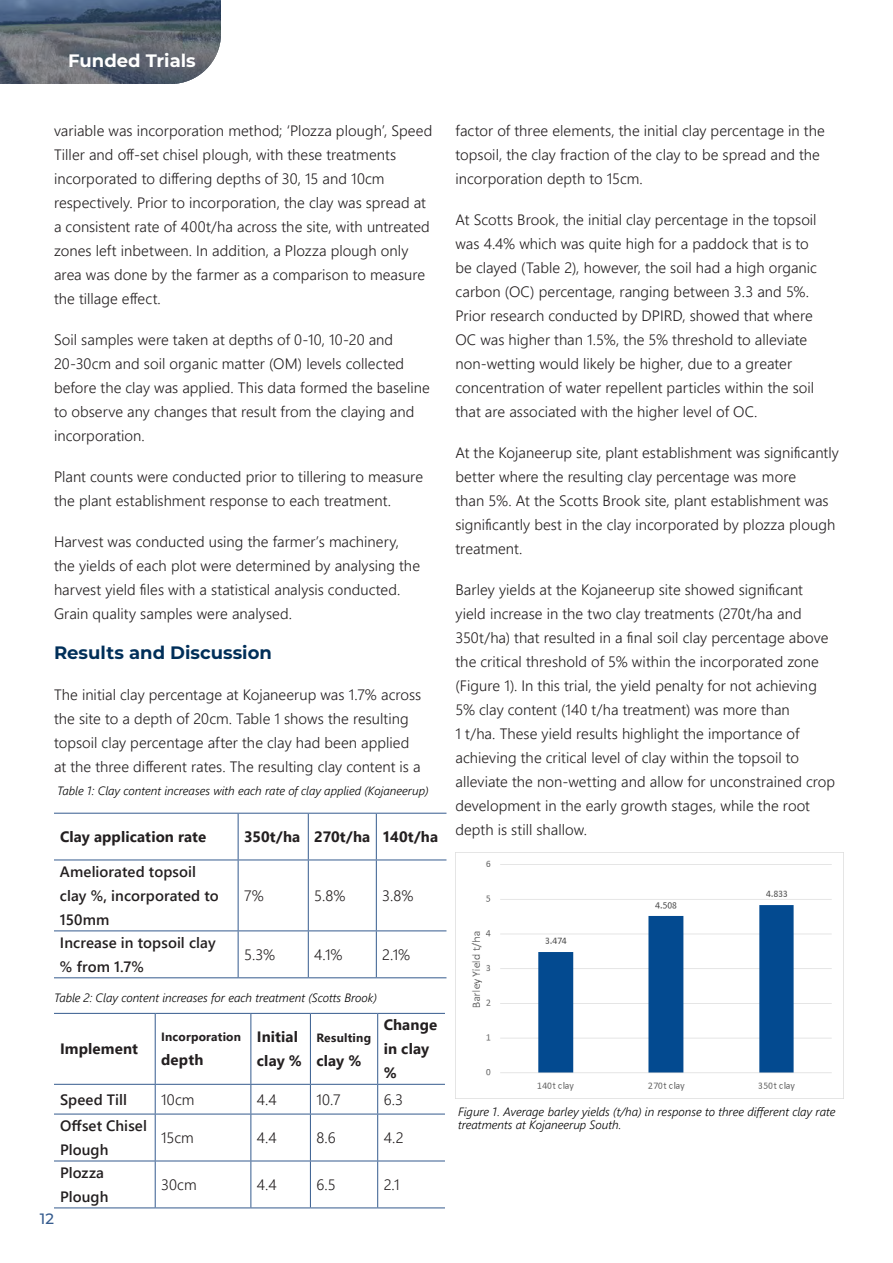
<style>
.page{position:relative;width:893px;height:1263px;background:#fff}
.page>*{position:absolute;margin:0;border:0;box-sizing:border-box;transform-origin:0 0}
.t1{font:700 18px "Montserrat";color:#002f59}
.t2{font:700 18px "Montserrat";color:#fff}
.t3{font:300 15px/24px "Segoe UI";letter-spacing:.005em;color:#231f20}
.t4{font:600 15px/24px "Segoe UI";letter-spacing:.005em;color:#231f20}
.t5{font:700 15px/24px "Segoe UI";letter-spacing:.01em;color:#231f20}
.t6{font:500 15px "Montserrat";color:#355b8e}
.t7{font:italic 300 12px/13.5px "Segoe UI";color:#000}
.t8{font:700 12px "Segoe UI";letter-spacing:.015em;color:#231f20}
</style>
<div class="page">
<svg style="left:0;top:0;width:221px;height:84px;background:#5d6876"></svg>
<hr style="left:54px;top:813px;width:184px;height:1px;background:#355b8e">
<hr style="left:238px;top:813px;width:70px;height:1px;background:#355b8e">
<hr style="left:238px;top:814px;width:1px;height:45px;background:#355b8e">
<hr style="left:308px;top:813px;width:68px;height:1px;background:#355b8e">
<hr style="left:308px;top:814px;width:1px;height:45px;background:#355b8e">
<hr style="left:376px;top:813px;width:70px;height:1px;background:#355b8e">
<hr style="left:376px;top:814px;width:1px;height:45px;background:#355b8e">
<hr style="left:54px;top:859px;width:184px;height:1px;background:#355b8e">
<hr style="left:238px;top:859px;width:70px;height:1px;background:#355b8e">
<hr style="left:238px;top:860px;width:1px;height:70px;background:#355b8e">
<hr style="left:308px;top:859px;width:68px;height:1px;background:#355b8e">
<hr style="left:308px;top:860px;width:1px;height:70px;background:#355b8e">
<hr style="left:376px;top:859px;width:70px;height:1px;background:#355b8e">
<hr style="left:376px;top:860px;width:1px;height:70px;background:#355b8e">
<hr style="left:54px;top:930px;width:184px;height:1px;background:#355b8e">
<hr style="left:238px;top:930px;width:70px;height:1px;background:#355b8e">
<hr style="left:238px;top:931px;width:1px;height:46px;background:#355b8e">
<hr style="left:308px;top:930px;width:68px;height:1px;background:#355b8e">
<hr style="left:308px;top:931px;width:1px;height:46px;background:#355b8e">
<hr style="left:376px;top:930px;width:70px;height:1px;background:#355b8e">
<hr style="left:376px;top:931px;width:1px;height:46px;background:#355b8e">
<hr style="left:54px;top:977px;width:184px;height:1px;background:#355b8e">
<hr style="left:238px;top:977px;width:70px;height:1px;background:#355b8e">
<hr style="left:308px;top:977px;width:68px;height:1px;background:#355b8e">
<hr style="left:376px;top:977px;width:70px;height:1px;background:#355b8e">
<hr style="left:54px;top:1013px;width:101px;height:1px;background:#355b8e">
<hr style="left:155px;top:1013px;width:96px;height:1px;background:#355b8e">
<hr style="left:155px;top:1014px;width:1px;height:70px;background:#355b8e">
<hr style="left:251px;top:1013px;width:59px;height:1px;background:#355b8e">
<hr style="left:250px;top:1014px;width:1px;height:70px;background:#355b8e">
<hr style="left:310px;top:1013px;width:68px;height:1px;background:#355b8e">
<hr style="left:310px;top:1014px;width:1px;height:70px;background:#355b8e">
<hr style="left:378px;top:1013px;width:67px;height:1px;background:#355b8e">
<hr style="left:377px;top:1014px;width:1px;height:70px;background:#355b8e">
<hr style="left:54px;top:1084px;width:101px;height:1px;background:#355b8e">
<hr style="left:155px;top:1084px;width:96px;height:1px;background:#355b8e">
<svg style="left:155px;top:1085px;width:1px;height:29px"></svg>
<hr style="left:251px;top:1084px;width:59px;height:1px;background:#355b8e">
<svg style="left:250px;top:1085px;width:1px;height:29px"></svg>
<hr style="left:310px;top:1084px;width:68px;height:1px;background:#355b8e">
<svg style="left:310px;top:1085px;width:1px;height:29px"></svg>
<hr style="left:378px;top:1084px;width:67px;height:1px;background:#355b8e">
<svg style="left:377px;top:1085px;width:1px;height:29px"></svg>
<hr style="left:54px;top:1114px;width:101px;height:1px;background:#355b8e">
<hr style="left:155px;top:1114px;width:96px;height:1px;background:#355b8e">
<hr style="left:155px;top:1114px;width:1px;height:46px;background:#355b8e">
<hr style="left:251px;top:1114px;width:59px;height:1px;background:#355b8e">
<hr style="left:250px;top:1114px;width:1px;height:46px;background:#355b8e">
<hr style="left:310px;top:1114px;width:68px;height:1px;background:#355b8e">
<hr style="left:310px;top:1114px;width:1px;height:46px;background:#355b8e">
<hr style="left:378px;top:1114px;width:67px;height:1px;background:#355b8e">
<hr style="left:377px;top:1114px;width:1px;height:46px;background:#355b8e">
<hr style="left:54px;top:1160px;width:101px;height:1px;background:#355b8e">
<hr style="left:155px;top:1160px;width:96px;height:1px;background:#355b8e">
<hr style="left:155px;top:1161px;width:1px;height:46px;background:#355b8e">
<hr style="left:251px;top:1160px;width:59px;height:1px;background:#355b8e">
<hr style="left:250px;top:1161px;width:1px;height:46px;background:#355b8e">
<hr style="left:310px;top:1160px;width:68px;height:1px;background:#355b8e">
<hr style="left:310px;top:1161px;width:1px;height:46px;background:#355b8e">
<hr style="left:378px;top:1160px;width:67px;height:1px;background:#355b8e">
<hr style="left:377px;top:1161px;width:1px;height:46px;background:#355b8e">
<hr style="left:54px;top:1207px;width:101px;height:1px;background:#355b8e">
<hr style="left:155px;top:1207px;width:96px;height:1px;background:#355b8e">
<hr style="left:251px;top:1207px;width:59px;height:1px;background:#355b8e">
<hr style="left:310px;top:1207px;width:68px;height:1px;background:#355b8e">
<hr style="left:378px;top:1207px;width:67px;height:1px;background:#355b8e">
<img style="left:456px;top:852px;width:387px;height:239px">
<p class="t2" style="left:68px;top:47px;width:129px">Funded Trials</p>
<p class="t3" style="left:54px;top:117px;width:380px">variable was incorporation method; ‘Plozza plough’, Speed Tiller and off-set chisel plough, with these treatments incorporated to differing depths of 30, 15 and 10cm respectively. Prior to incorporation, the clay was spread at a consistent rate of 400t/ha across the site, with untreated zones left inbetween. In addition, a Plozza plough only area was done by the farmer as a comparison to measure the tillage effect.</p>
<p class="t3" style="left:54px;top:326px;width:377px">Soil samples were taken at depths of 0-10, 10-20 and 20-30cm and soil organic matter (OM) levels collected before the clay was applied. This data formed the baseline to observe any changes that result from the claying and incorporation.</p>
<p class="t3" style="left:54px;top:463px;width:371px">Plant counts were conducted prior to tillering to measure the plant establishment response to each treatment.</p>
<p class="t3" style="left:54px;top:528px;width:368px">Harvest was conducted using the farmer’s machinery, the yields of each plot were determined by analysing the harvest yield files with a statistical analysis conducted.<br>Grain quality samples were analysed.</p>
<p class="t1" style="left:54px;top:639px;width:219px">Results and Discussion</p>
<p class="t3" style="left:54px;top:681px;width:369px">The initial clay percentage at Kojaneerup was 1.7% across the site to a depth of 20cm. Table 1 shows the resulting topsoil clay percentage after the clay had been applied at the three different rates. The resulting clay content is a</p>
<p class="t7" style="left:57px;top:782px;width:373px">Table 1: Clay content increases with each rate of clay applied (Kojaneerup)</p>
<p class="t5" style="left:60px;top:823px;width:148px">Clay application rate</p>
<p class="t5" style="left:244px;top:823px;width:58px">350t/ha</p>
<p class="t5" style="left:314px;top:823px;width:57px">270t/ha</p>
<p class="t5" style="left:382px;top:823px;width:57px">140t/ha</p>
<p class="t4" style="left:60px;top:858px;width:160px">Ameliorated topsoil clay %, incorporated to<br>150mm</p>
<p class="t3" style="left:244px;top:882px;width:21px">7%</p>
<p class="t3" style="left:314px;top:882px;width:33px">5.8%</p>
<p class="t3" style="left:382px;top:882px;width:33px">3.8%</p>
<p class="t4" style="left:60px;top:929px;width:157px">Increase in topsoil clay % from 1.7%</p>
<p class="t3" style="left:244px;top:941px;width:33px">5.3%</p>
<p class="t3" style="left:314px;top:941px;width:30px">4.1%</p>
<p class="t3" style="left:382px;top:941px;width:29px">2.1%</p>
<p class="t7" style="left:54px;top:989px;width:324px">Table 2: Clay content increases for each treatment (Scotts Brook)</p>
<p class="t5" style="left:60px;top:1036px;width:80px">Implement</p>
<p class="t8" style="left:161px;top:1025px;width:81px">Incorporation</p>
<p class="t5" style="left:161px;top:1047px;width:44px">depth</p>
<p class="t5" style="left:257px;top:1024px;width:47px">Initial clay %</p>
<p class="t8" style="left:316px;top:1027px;width:56px">Resulting</p>
<p class="t5" style="left:316px;top:1048px;width:47px">clay %</p>
<p class="t5" style="left:384px;top:1012px;width:55px">Change in clay %</p>
<p class="t4" style="left:60px;top:1086px;width:69px">Speed Till</p>
<p class="t3" style="left:161px;top:1086px;width:35px">10cm</p>
<p class="t3" style="left:257px;top:1086px;width:21px">4.4</p>
<p class="t3" style="left:316px;top:1086px;width:26px">10.7</p>
<p class="t3" style="left:384px;top:1086px;width:21px">6.3</p>
<p class="t4" style="left:60px;top:1112px;width:88px">Offset Chisel<br>Plough</p>
<p class="t3" style="left:161px;top:1124px;width:34px">15cm</p>
<p class="t3" style="left:257px;top:1124px;width:21px">4.4</p>
<p class="t3" style="left:316px;top:1124px;width:21px">8.6</p>
<p class="t3" style="left:384px;top:1124px;width:21px">4.2</p>
<p class="t4" style="left:60px;top:1159px;width:50px">Plozza<br>Plough</p>
<p class="t6" style="left:40px;top:1208px;width:16px">12</p>
<p class="t3" style="left:161px;top:1171px;width:37px">30cm</p>
<p class="t3" style="left:257px;top:1171px;width:21px">4.4</p>
<p class="t3" style="left:316px;top:1171px;width:21px">6.5</p>
<p class="t3" style="left:384px;top:1171px;width:18px">2.1</p>
<p class="t3" style="left:455px;top:117px;width:371px">factor of three elements, the initial clay percentage in the topsoil, the clay fraction of the clay to be spread and the incorporation depth to 15cm.</p>
<p class="t3" style="left:455px;top:206px;width:363px">At Scotts Brook, the initial clay percentage in the topsoil was 4.4% which was quite high for a paddock that is to be clayed (Table 2), however, the soil had a high organic carbon (OC) percentage, ranging between 3.3 and 5%.<br>Prior research conducted by DPIRD, showed that where OC was higher than 1.5%, the 5% threshold to alleviate non-wetting would likely be higher, due to a greater concentration of water repellent particles within the soil that are associated with the higher level of OC.</p>
<p class="t3" style="left:455px;top:439px;width:385px">At the Kojaneerup site, plant establishment was significantly better where the resulting clay percentage was more<br>than 5%. At the Scotts Brook site, plant establishment was significantly best in the clay incorporated by plozza plough treatment.</p>
<p class="t3" style="left:455px;top:576px;width:381px">Barley yields at the Kojaneerup site showed significant yield increase in the two clay treatments (270t/ha and 350t/ha) that resulted in a final soil clay percentage above the critical threshold of 5% within the incorporated zone (Figure 1). In this trial, the yield penalty for not achieving 5% clay content (140 t/ha treatment) was more than<br>1 t/ha. These yield results highlight the importance of achieving the critical level of clay within the topsoil to alleviate the non-wetting and allow for unconstrained crop development in the early growth stages, while the root depth is still shallow.</p>
<p class="t7" style="left:458px;top:1103px;width:379px">Figure 1. Average barley yields (t/ha) in response to three different clay rate treatments at Kojaneerup South.</p>
</div>
